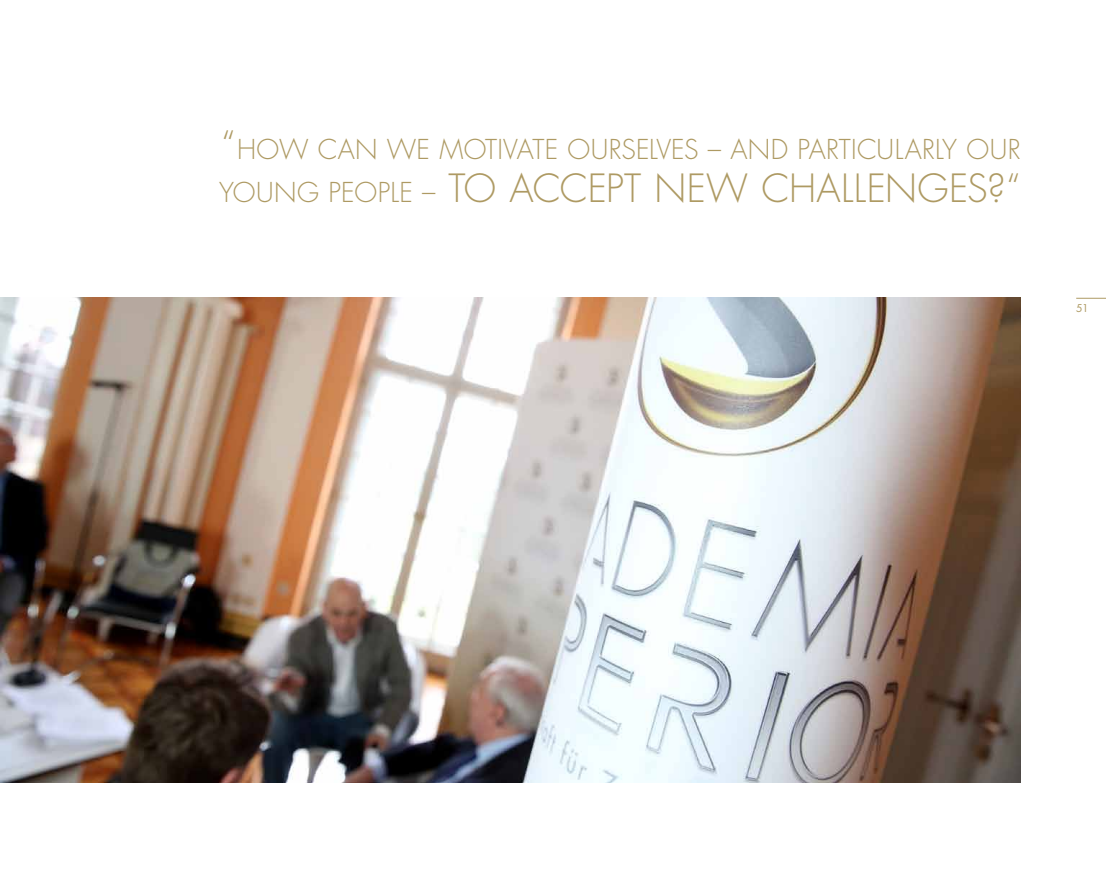
<style>
.page{position:relative;width:1106px;height:893px;background:#fff}
.page>*{position:absolute;margin:0;border:0;box-sizing:border-box;transform-origin:0 0}
.t1{font:300 37.8px "Futura Std";letter-spacing:-.005em;color:#ae9a63}
.t2{font:300 26.7px "Futura Std";letter-spacing:.01em;color:#ae9a63}
.t3{font:10.5px "Futura Std";color:#ae9a63}
.s1{font-size:37.8px}
.s2{font-size:26.7px}
</style>
<div class="page">
<hr style="left:1076px;top:298px;width:30px;height:1px;background:#ae9a63">
<img style="left:0;top:298px;width:1020px;height:484px">
<p class="t2" style="left:221px;top:133px;width:801px"><span class="s1">“</span>H OW CAN WE MOTIVATE OURSELVES – AND PARTICULARLY OUR</p>
<h1 class="t1" style="left:219px;top:165px;width:803px"><span class="s2">YOUNG PEOPLE –</span> TO ACCEPT NEW CHALLENGES?“</h1>
<p class="t3" style="left:1076px;top:301px;width:14px">51</p>
</div>
